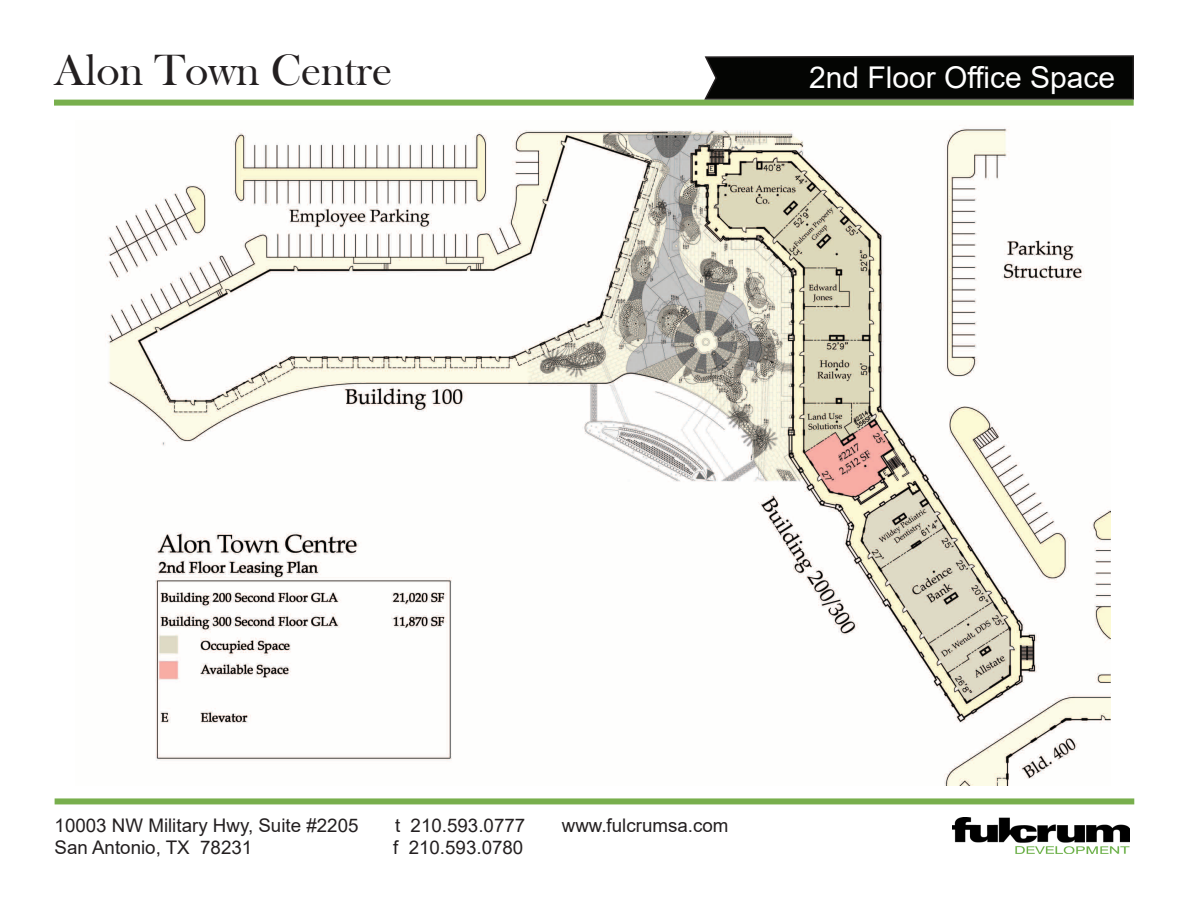
<style>
.page{position:relative;width:1188px;height:918px;background:#fff}
.page>*{position:absolute;margin:0;border:0;box-sizing:border-box;transform-origin:0 0}
.t1{font:45px "Bask Old Face";color:#231f20}
.t2{font:30px "Arial";color:#fff}
.t3{font:18.75px "Arial";color:#231f20}
</style>
<div class="page">
<div style="left:54px;top:100px;width:1080px;height:6px;background:#78af4d"></div>
<svg style="left:703px;top:55px;width:431px;height:45px;background:#10110f"></svg>
<div style="left:55px;top:798px;width:1079px;height:6px;background:#78af4d"></div>
<img style="left:952px;top:817px;width:178px;height:37px">
<img style="left:105px;top:128px;width:1005px;height:658px">
<p class="t1" style="left:54px;top:45px;width:340px">Alon Town Centre</p>
<p class="t2" style="left:809px;top:57px;width:308px">2nd Floor Office Space</p>
<p class="t3" style="left:55px;top:812px;width:305px">10003 NW Military Hwy, Suite #2205</p>
<p class="t3" style="left:395px;top:812px;width:132px">t 210.593.0777</p>
<p class="t3" style="left:562px;top:812px;width:168px">www.fulcrumsa.com</p>
<p class="t3" style="left:55px;top:835px;width:199px">San Antonio, TX 78231</p>
<p class="t3" style="left:393px;top:835px;width:132px">f 210.593.0780</p>
</div>
